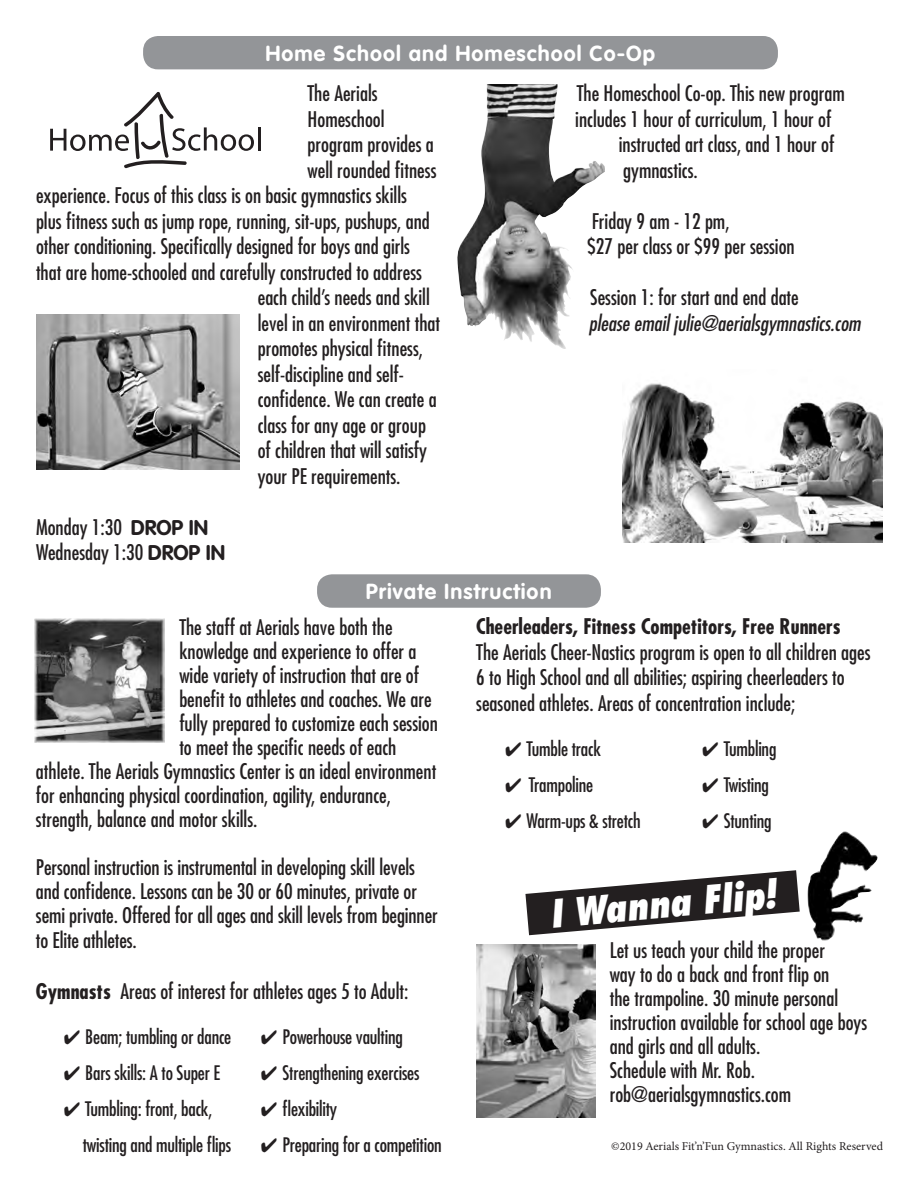
<style>
.page{position:relative;width:918px;height:1188px;background:#fff}
.page>*{position:absolute;margin:0;border:0;box-sizing:border-box;transform-origin:0 0}
.t1{font:italic 800 condensed 37.8px "Futura";color:#fff}
.t2{font:700 21.45px "VAG Rounded";letter-spacing:.05em;color:#fff}
.t3{font:condensed 21px/24px "Futura";color:#231f20}
.t4{font:700 condensed 21px "Futura";color:#231f20}
.t5{font:italic condensed 21px "Futura";color:#231f20}
.t6{font:condensed 19.5px "Futura";letter-spacing:-.01em;color:#231f20}
.t7{font:12px "Minion Pro";color:#231f20}
.s1{font-family:"VAG Rounded";font-weight:700;font-stretch:normal}
.s2{font-weight:700}
</style>
<div class="page">
<img style="left:476px;top:944px;width:120px;height:174px">
<img style="left:808px;top:832px;width:70px;height:108px">
<svg style="left:525px;top:870px;width:275px;height:65px"></svg>
<hr style="left:258px;top:127px;width:2px;height:24px;background:#231f20">
<svg style="left:50px;top:92px;width:204px;height:76px"></svg>
<img style="left:36px;top:315px;width:204px;height:155px">
<div style="left:143px;top:36px;width:635px;height:33px;background:#939598;border-radius:15px"></div>
<div style="left:317px;top:574px;width:284px;height:34px;background:#939598;border-radius:15px"></div>
<img style="left:35px;top:618px;width:129px;height:124px">
<img style="left:457px;top:84px;width:117px;height:265px">
<img style="left:623px;top:383px;width:259px;height:159px">
<p class="t2" style="left:265px;top:41px;width:391px">Home School and Homeschool Co-Op</p>
<p class="t3" style="left:308px;top:81px;width:72px">The Aerials</p>
<p class="t3" style="left:308px;top:107px;width:79px">Homeschool</p>
<p class="t3" style="left:308px;top:132px;width:128px">program provides a</p>
<p class="t3" style="left:308px;top:158px;width:130px">well rounded fitness</p>
<p class="t3" style="left:36px;top:183px;width:373px">experience. Focus of this class is on basic gymnastics skills</p>
<p class="t3" style="left:36px;top:209px;width:395px">plus fitness such as jump rope, running, sit-ups, pushups, and</p>
<p class="t3" style="left:36px;top:234px;width:376px">other conditioning. Specifically designed for boys and girls</p>
<p class="t3" style="left:36px;top:260px;width:388px">that are home-schooled and carefully constructed to address</p>
<p class="t3" style="left:258px;top:285px;width:174px">each child’s needs and skill</p>
<p class="t3" style="left:258px;top:311px;width:184px">level in an environment that</p>
<p class="t3" style="left:258px;top:336px;width:167px">promotes physical fitness,</p>
<p class="t3" style="left:258px;top:362px;width:148px">self-discipline and self-</p>
<p class="t3" style="left:258px;top:387px;width:181px">confidence. We can create a</p>
<p class="t3" style="left:258px;top:413px;width:170px">class for any age or group</p>
<p class="t3" style="left:258px;top:438px;width:171px">of children that will satisfy</p>
<p class="t3" style="left:258px;top:464px;width:144px">your PE requirements.</p>
<p class="t3" style="left:36px;top:514px;width:191px;line-height:25.5px">Monday 1:30 <span class="s1">DROP IN<br></span>Wednesday 1:30 <span class="s1">DROP IN</span></p>
<p class="t2" style="left:366px;top:579px;width:187px">Private Instruction</p>
<p class="t3" style="left:577px;top:81px;width:270px">The Homeschool Co-op. This new program</p>
<p class="t3" style="left:575px;top:107px;width:258px">includes 1 hour of curriculum, 1 hour of</p>
<p class="t3" style="left:619px;top:132px;width:217px">instructed art class, and 1 hour of</p>
<p class="t3" style="left:623px;top:157px;width:76px">gymnastics.</p>
<p class="t3" style="left:592px;top:209px;width:139px">Friday 9 am - 12 pm,</p>
<p class="t3" style="left:587px;top:234px;width:209px">$27 per class or $99 per session</p>
<p class="t3" style="left:590px;top:285px;width:210px">Session 1: for start and end date</p>
<p class="t5" style="left:589px;top:310px;width:273px">please email julie@aerialsgymnastics.com</p>
<p class="t3" style="left:179px;top:614px;width:215px">The staff at Aerials have both the</p>
<p class="t3" style="left:179px;top:638px;width:239px">knowledge and experience to offer a</p>
<p class="t3" style="left:179px;top:662px;width:241px">wide variety of instruction that are of</p>
<p class="t3" style="left:179px;top:686px;width:254px">benefit to athletes and coaches. We are</p>
<p class="t3" style="left:179px;top:710px;width:260px">fully prepared to customize each session</p>
<p class="t3" style="left:179px;top:734px;width:219px">to meet the specific needs of each</p>
<p class="t3" style="left:36px;top:758px;width:402px">athlete. The Aerials Gymnastics Center is an ideal environment</p>
<p class="t3" style="left:36px;top:782px;width:357px">for enhancing physical coordination, agility, endurance,</p>
<p class="t3" style="left:36px;top:806px;width:223px">strength, balance and motor skills.</p>
<p class="t3" style="left:36px;top:854px;width:403px;line-height:24.5px">Personal instruction is instrumental in developing skill levels and confidence. Lessons can be 30 or 60 minutes, private or semi private. Offered for all ages and skill levels from beginner to Elite athletes.</p>
<p class="t3" style="left:36px;top:979px;width:374px"><span class="s2">Gymnasts</span> Areas of interest for athletes ages 5 to Adult:</p>
<p class="t6" style="left:64px;top:1025px;width:169px">✔ Beam; tumbling or dance</p>
<p class="t6" style="left:64px;top:1061px;width:158px">✔ Bars skills: A to Super E</p>
<p class="t6" style="left:64px;top:1097px;width:150px">✔ Tumbling: front, back,</p>
<p class="t6" style="left:83px;top:1133px;width:150px">twisting and multiple flips</p>
<p class="t6" style="left:261px;top:1025px;width:143px">✔ Powerhouse vaulting</p>
<p class="t6" style="left:261px;top:1061px;width:160px">✔ Strengthening exercises</p>
<p class="t6" style="left:261px;top:1097px;width:78px">✔ flexibility</p>
<p class="t6" style="left:261px;top:1133px;width:182px">✔ Preparing for a competition</p>
<p class="t4" style="left:476px;top:613px;width:366px">Cheerleaders, Fitness Competitors, Free Runners</p>
<p class="t3" style="left:476px;top:639px;width:396px;line-height:25.5px">The Aerials Cheer-Nastics program is open to all children ages<br>6 to High School and all abilities; aspiring cheerleaders to seasoned athletes. Areas of concentration include;</p>
<p class="t6" style="left:505px;top:737px;width:98px">✔ Tumble track</p>
<p class="t6" style="left:505px;top:773px;width:90px">✔ Trampoline</p>
<p class="t6" style="left:505px;top:808px;width:137px">✔ Warm-ups &amp; stretch</p>
<p class="t6" style="left:702px;top:737px;width:76px">✔ Tumbling</p>
<p class="t6" style="left:702px;top:773px;width:68px">✔ Twisting</p>
<p class="t6" style="left:702px;top:808px;width:71px">✔ Stunting</p>
<p class="t1" style="left:548px;top:890px;width:228px;rotate:-5deg">I Wanna Flip!</p>
<p class="t3" style="left:610px;top:938px;width:259px">Let us teach your child the proper<br>way to do a back and front flip on<br>the trampoline. 30 minute personal instruction available for school age boys and girls and all adults.</p>
<p class="t3" style="left:610px;top:1058px;width:147px">Schedule with Mr. Rob.</p>
<p class="t3" style="left:610px;top:1082px;width:183px">rob@aerialsgymnastics.com</p>
<p class="t7" style="left:611px;top:1138px;width:273px">©2019 Aerials Fit’n’Fun Gymnastics. All Rights Reserved</p>
</div>
